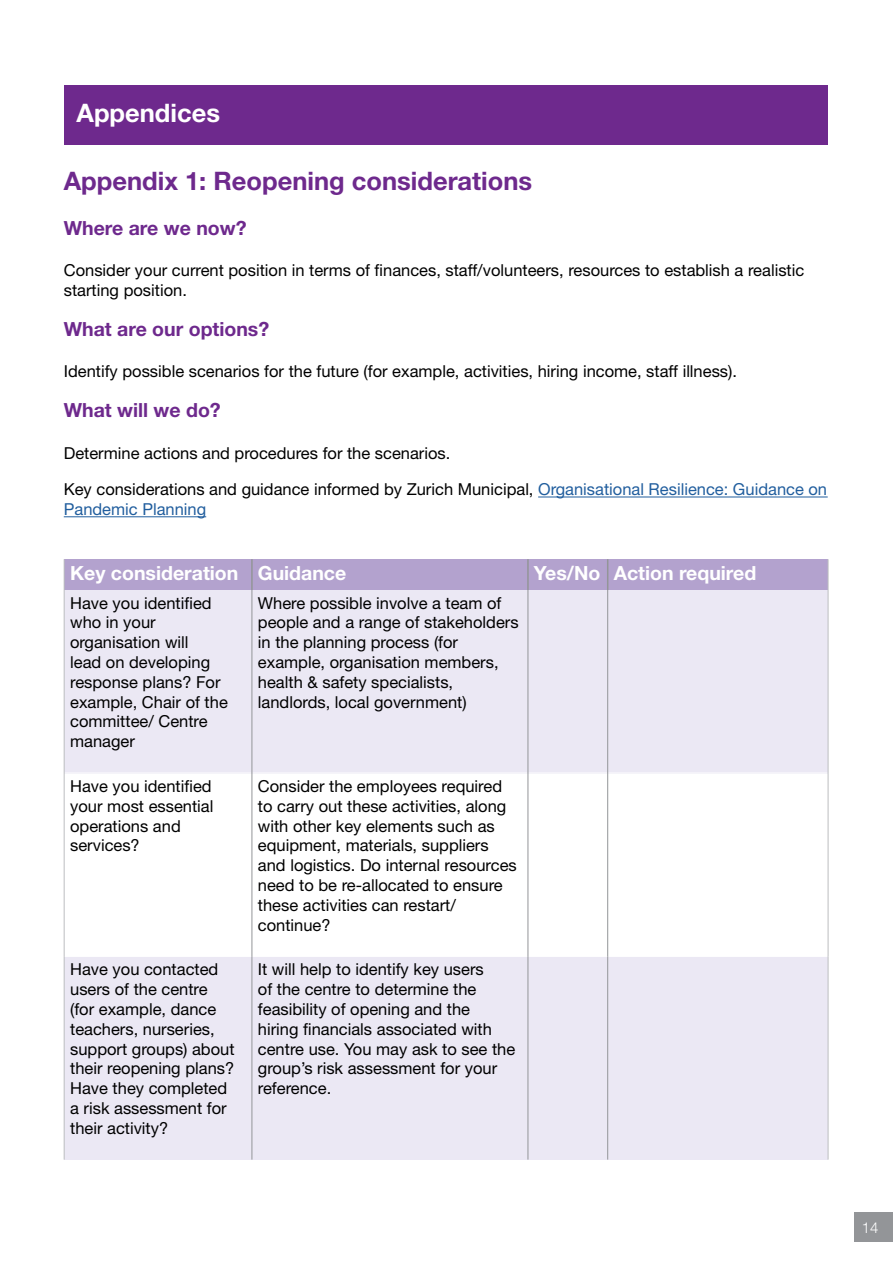
<style>
.page{position:relative;width:893px;height:1263px;background:#fff}
.page>*{position:absolute;margin:0;border:0;box-sizing:border-box;transform-origin:0 0}
.t1{font:700 25.5px "Helvetica Neue LT";color:#6e298d}
.t2{font:700 25.5px "Helvetica Neue LT";color:#fff}
.t3{font:700 19.5px "Helvetica Neue LT";color:#6e298d}
.t4{font:700 19.5px "Helvetica Neue LT";color:#fff}
.t5{font:16.5px/19.8px "Helvetica Neue LT";color:#000}
.t6{font:300 15px "Helvetica Neue LT";color:#fff}
.s1{color:#215e9e}
</style>
<div class="page">
<div style="left:855px;top:1212px;width:38px;height:30px;background:#939598"></div>
<hr style="left:538px;top:497px;width:290px;height:1px;background:#215e9e">
<hr style="left:64px;top:516px;width:142px;height:1px;background:#215e9e">
<div style="left:64px;top:85px;width:764px;height:60px;background:#6e298d"></div>
<div style="left:64px;top:559px;width:188px;height:31px;background:#b3a2ce"></div>
<div style="left:252px;top:559px;width:276px;height:31px;background:#b3a2ce"></div>
<div style="left:528px;top:559px;width:80px;height:31px;background:#b3a2ce"></div>
<div style="left:608px;top:559px;width:220px;height:31px;background:#b3a2ce"></div>
<div style="left:64px;top:590px;width:188px;height:183px;background:#ebe8f4"></div>
<div style="left:252px;top:590px;width:276px;height:183px;background:#ebe8f4"></div>
<div style="left:528px;top:590px;width:80px;height:183px;background:#ebe8f4"></div>
<div style="left:608px;top:590px;width:220px;height:183px;background:#ebe8f4"></div>
<div style="left:64px;top:956px;width:188px;height:203px;background:#ebe8f4"></div>
<div style="left:252px;top:956px;width:276px;height:203px;background:#ebe8f4"></div>
<div style="left:528px;top:956px;width:80px;height:203px;background:#ebe8f4"></div>
<div style="left:608px;top:956px;width:220px;height:203px;background:#ebe8f4"></div>
<hr style="left:65px;top:956px;width:187px;height:1px;background:#fff">
<hr style="left:252px;top:956px;width:276px;height:1px;background:#fff">
<hr style="left:528px;top:956px;width:79px;height:1px;background:#fff">
<hr style="left:608px;top:956px;width:220px;height:1px;background:#fff">
<hr style="left:252px;top:590px;width:1px;height:183px;background:#939598">
<hr style="left:528px;top:590px;width:1px;height:183px;background:#939598">
<hr style="left:607px;top:590px;width:1px;height:183px;background:#939598">
<hr style="left:252px;top:773px;width:1px;height:183px;background:#939598">
<hr style="left:528px;top:773px;width:1px;height:183px;background:#939598">
<hr style="left:607px;top:773px;width:1px;height:183px;background:#939598">
<hr style="left:251px;top:559px;width:2px;height:31px;background:#939598">
<hr style="left:527px;top:559px;width:2px;height:31px;background:#939598">
<hr style="left:607px;top:559px;width:1px;height:31px;background:#939598">
<hr style="left:252px;top:956px;width:1px;height:203px;background:#939598">
<hr style="left:528px;top:956px;width:1px;height:203px;background:#939598">
<hr style="left:607px;top:956px;width:1px;height:203px;background:#939598">
<hr style="left:64px;top:559px;width:1px;height:31px;background:#bcbec0">
<hr style="left:828px;top:559px;width:1px;height:31px;background:#bcbec0">
<hr style="left:64px;top:590px;width:1px;height:183px;background:#bcbec0">
<hr style="left:828px;top:590px;width:1px;height:183px;background:#bcbec0">
<hr style="left:64px;top:773px;width:1px;height:183px;background:#bcbec0">
<hr style="left:828px;top:773px;width:1px;height:183px;background:#bcbec0">
<hr style="left:64px;top:956px;width:1px;height:203px;background:#bcbec0">
<hr style="left:828px;top:956px;width:1px;height:203px;background:#bcbec0">
<p class="t2" style="left:77px;top:97px;width:145px">Appendices</p>
<p class="t1" style="left:64px;top:165px;width:470px">Appendix 1: Reopening considerations</p>
<p class="t3" style="left:64px;top:216px;width:184px">Where are we now?</p>
<p class="t5" style="left:64px;top:260px;width:742px">Consider your current position in terms of fnances, staff/volunteers, resources to establish a realistic starting position.</p>
<h3 class="t3" style="left:64px;top:317px;width:207px">What are our options?</h3>
<p class="t5" style="left:64px;top:361px;width:675px">Identify possible scenarios for the future (for example, activities, hiring income, staff illness).</p>
<h3 class="t3" style="left:64px;top:398px;width:158px">What will we do?</h3>
<p class="t5" style="left:64px;top:442px;width:388px">Determine actions and procedures for the scenarios.</p>
<p class="t5" style="left:64px;top:479px;width:765px">Key considerations and guidance informed by Zurich Municipal, <span class="s1">Organisational Resilience: Guidance on<br>Pandemic Planning</span></p>
<p class="t4" style="left:70px;top:561px;width:278px">Key consideration Guidance</p>
<p class="t4" style="left:534px;top:561px;width:224px">Yes/No Action required</p>
<p class="t5" style="left:70px;top:593px;width:159px">Have you identifed who in your organisation will<br>lead on developing response plans? For example, Chair of the committee/ Centre manager</p>
<p class="t5" style="left:258px;top:593px;width:262px">Where possible involve a team of people and a range of stakeholders in the planning process (for example, organisation members, health &amp; safety specialists, landlords, local government)</p>
<p class="t5" style="left:70px;top:776px;width:145px">Have you identifed your most essential operations and services?</p>
<p class="t5" style="left:258px;top:776px;width:260px">Consider the employees required to carry out these activities, along with other key elements such as equipment, materials, suppliers and logistics. Do internal resources need to be re-allocated to ensure these activities can restart/ continue?</p>
<p class="t5" style="left:70px;top:959px;width:166px">Have you contacted users of the centre (for example, dance teachers, nurseries, support groups) about their reopening plans?<br>Have they completed a risk assessment for their activity?</p>
<p class="t5" style="left:258px;top:959px;width:259px">It will help to identify key users<br>of the centre to determine the feasibility of opening and the<br>hiring fnancials associated with centre use. You may ask to see the group’s risk assessment for your reference.</p>
<p class="t6" style="left:862px;top:1218px;width:18px">14</p>
</div>
